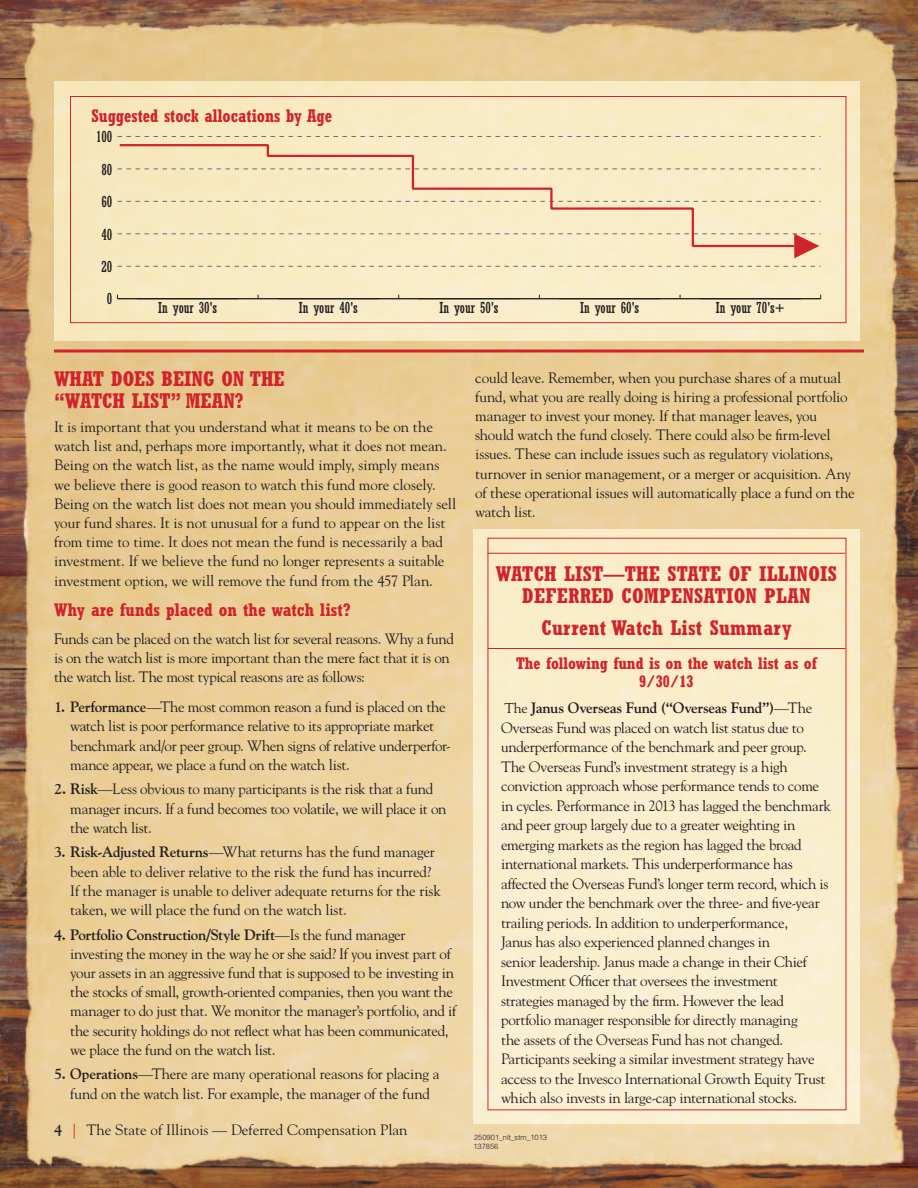
<style>
.page{position:relative;width:918px;height:1188px;background:#fff}
.page>*{position:absolute;margin:0;border:0;box-sizing:border-box;transform-origin:0 0}
.t1{font:700 condensed 21px/22.5px "Rockwell Std";letter-spacing:.01em;color:#d1232a}
.t2{font:700 condensed 18px "Rockwell Std";color:#d1232a}
.t3{font:700 condensed 18px "Rockwell Std";color:#d1232a;scale:.95 1}
.t4{font:700 condensed 16.5px/18px "Rockwell Std";color:#d1232a;text-align:center}
.t5{font:15px/19.2px "Goudy Std";letter-spacing:-.015em;color:#231f20}
.t6{font:condensed 15px "Rockwell Std";color:#231f20}
.t7{font:300 7.5px/9px "Helvetica LT Std";color:#231f20}
.s1{font-weight:700}
.s2{color:#d1232a}
.s3{font-size:14.25px}
</style>
<div class="page">
<img style="left:0;top:0;width:918px;height:1188px">
<img style="left:473px;top:529px;width:387px;height:595px">
<img style="left:54px;top:81px;width:806px;height:259px">
<div style="left:70px;top:96px;width:776px;height:227px;border:1px solid #d1232a"></div>
<hr style="left:117px;top:298px;width:704px;height:1px;background:#231f20">
<svg style="left:117px;top:266px;width:704px;height:1px"></svg>
<svg style="left:117px;top:201px;width:704px;height:1px"></svg>
<svg style="left:117px;top:169px;width:704px;height:1px"></svg>
<svg style="left:117px;top:136px;width:704px;height:1px"></svg>
<svg style="left:117px;top:233px;width:704px;height:25px;background:#f6e3c0"></svg>
<svg style="left:119px;top:143px;width:676px;height:105px;background:#f5e4bf"></svg>
<hr style="left:488px;top:553px;width:357px;height:1px;background:#d1232a">
<hr style="left:488px;top:648px;width:357px;height:1px;background:#d1232a">
<hr style="left:54px;top:350px;width:810px;height:2px;background:#d1232a">
<p class="t3" style="left:91px;top:105px;width:255px">Suggested stock allocations by Age</p>
<p class="t6" style="left:96px;top:128px;width:18px">100</p>
<p class="t6" style="left:102px;top:161px;width:12px">80</p>
<p class="t6" style="left:102px;top:193px;width:12px">60</p>
<p class="t6" style="left:102px;top:226px;width:12px">40</p>
<p class="t6" style="left:102px;top:258px;width:12px">20</p>
<p class="t6" style="left:107px;top:290px;width:7px">0</p>
<p class="t6" style="left:158px;top:299px;width:61px">In your 30's</p>
<p class="t6" style="left:299px;top:299px;width:61px">In your 40's</p>
<p class="t6" style="left:440px;top:299px;width:61px">In your 50's</p>
<p class="t6" style="left:580px;top:299px;width:61px">In your 60's</p>
<p class="t6" style="left:716px;top:299px;width:71px">In your 70's+</p>
<h1 class="t1" style="left:54px;top:367px;width:232px">What does being on the “watch list” mean?</h1>
<p class="t5" style="left:54px;top:417px;width:404px">It is important that you understand what it means to be on the watch list and, perhaps more importantly, what it does not mean.<br>Being on the watch list, as the name would imply, simply means we believe there is good reason to watch this fund more closely.<br>Being on the watch list does not mean you should immediately sell your fund shares. It is not unusual for a fund to appear on the list from time to time. It does not mean the fund is necessarily a bad investment. If we believe the fund no longer represents a suitable investment option, we will remove the fund from the 457 Plan.</p>
<p class="t2" style="left:54px;top:599px;width:298px">Why are funds placed on the watch list?</p>
<p class="t5" style="left:54px;top:629px;width:402px">Funds can be placed on the watch list for several reasons. Why a fund is on the watch list is more important than the mere fact that it is on the watch list. The most typical reasons are as follows:</p>
<p class="t5" style="left:70px;top:697px;width:382px;text-indent:-16px"><span class="s1">1. Performance</span>—The most common reason a fund is placed on the watch list is poor performance relative to its appropriate market benchmark and/or peer group. When signs of relative underperfor&shy;mance appear, we place a fund on the watch list.</p>
<p class="t5" style="left:70px;top:779px;width:378px;text-indent:-16px"><span class="s1">2. Risk</span>—Less obvious to many participants is the risk that a fund manager incurs. If a fund becomes too volatile, we will place it on the watch list.</p>
<p class="t5" style="left:70px;top:842px;width:372px;text-indent:-16px"><span class="s1">3. Risk-Adjusted Returns</span>—What returns has the fund manager been able to deliver relative to the risk the fund has incurred?<br>If the manager is unable to deliver adequate returns for the risk taken, we will place the fund on the watch list.</p>
<p class="t5" style="left:70px;top:925px;width:388px;text-indent:-16px"><span class="s1">4. Portfolio Construction/Style Drift</span>—Is the fund manager investing the money in the way he or she said? If you invest part of your assets in an aggressive fund that is supposed to be investing in the stocks of small, growth-oriented companies, then you want the manager to do just that. We monitor the manager’s portfolio, and if the security holdings do not reflect what has been communicated, we place the fund on the watch list.</p>
<p class="t5" style="left:54px;top:1064px;width:387px;text-align:center"><span class="s1">5. Operations</span>—There are many operational reasons for placing a fund on the watch list. For example, the manager of the fund</p>
<p class="t5" style="left:54px;top:1120px;width:355px"><span class="s1">4</span> <span class="s2">|</span> The State of Illinois — Deferred Compensation Plan</p>
<p class="t5" style="left:475px;top:368px;width:381px">could leave. Remember, when you purchase shares of a mutual fund, what you are really doing is hiring a professional portfolio manager to invest your money. If that manager leaves, you should watch the fund closely. There could also be firm-level issues. These can include issues such as regulatory violations, turnover in senior management, or a merger or acquisition. Any of these operational issues will automatically place a fund on the watch list.</p>
<h1 class="t1" style="left:496px;top:562px;width:341px;text-align:center">Watch List—The State of Illinois<br>Deferred Compensation Plan</h1>
<h1 class="t1" style="left:542px;top:616px;width:251px">Current Watch List Summary</h1>
<p class="t4" style="left:516px;top:654px;width:302px">The following fund is on the watch list as of<br>9/30/13</p>
<p class="t5" style="left:501px;top:698px;width:331px"><span class="s3">The</span> <span class="s1">Janus Overseas Fund (“Overseas Fund”)</span>—The Overseas Fund was placed on watch list status due to underperformance of the benchmark and peer group.<br>The Overseas Fund’s investment strategy is a high conviction approach whose performance tends to come in cycles. Performance in 2013 has lagged the benchmark and peer group largely due to a greater weighting in emerging markets as the region has lagged the broad international markets. This underperformance has affected the Overseas Fund’s longer term record, which is now under the benchmark over the three- and five-year trailing periods. In addition to underperformance,<br>Janus has also experienced planned changes in<br>senior leadership. Janus made a change in their Chief Investment Officer that oversees the investment strategies managed by the firm. However the lead portfolio manager responsible for directly managing<br>the assets of the Overseas Fund has not changed.<br>Participants seeking a similar investment strategy have access to the Invesco International Growth Equity Trust which also invests in large-cap international stocks.</p>
<p class="t7" style="left:473px;top:1133px;width:75px">250901_nlt_stm_1013<br>137856</p>
</div>
